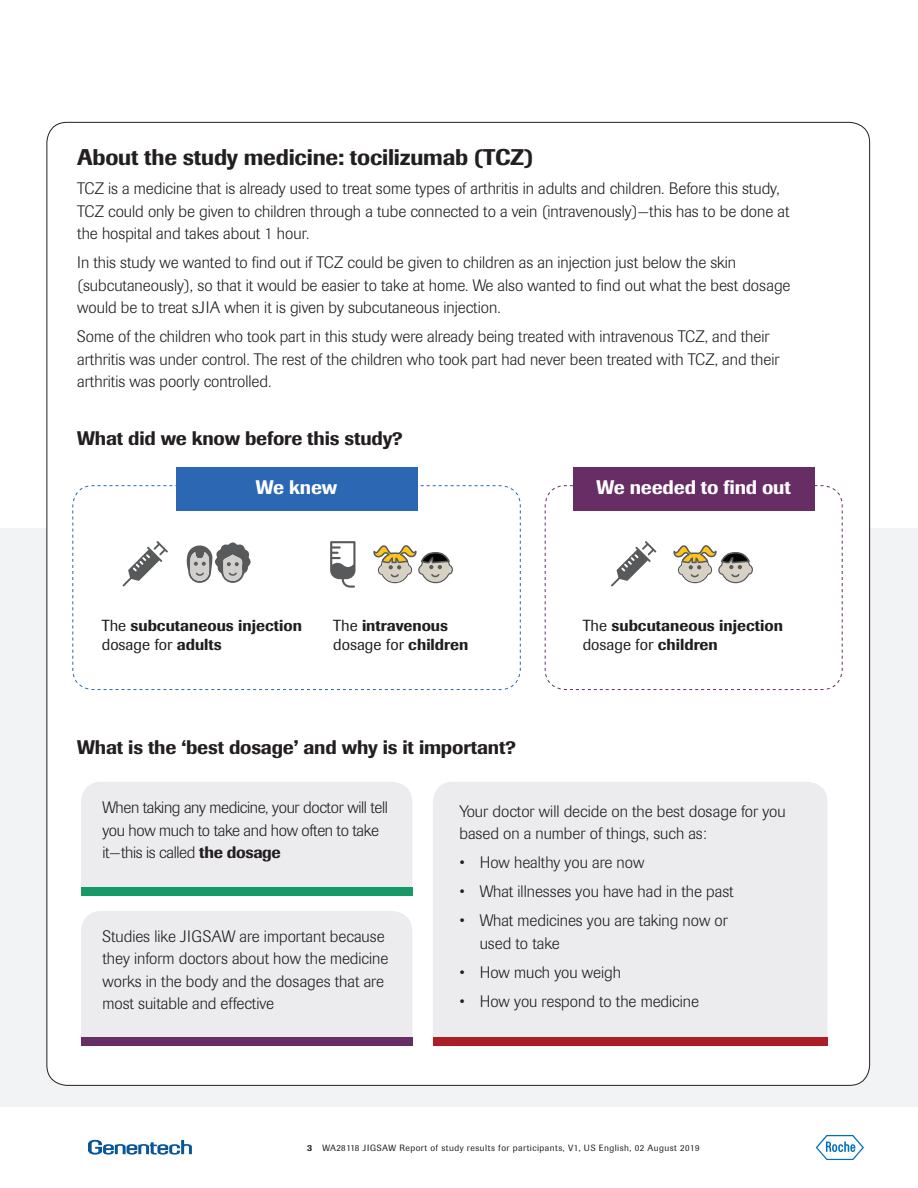
<style>
.page{position:relative;width:918px;height:1188px;background:#fff}
.page>*{position:absolute;margin:0;border:0;box-sizing:border-box;transform-origin:0 0}
.t1{font:500 22.5px "Imago";letter-spacing:-.01em;color:#231f20}
.t2{font:500 19.5px "Imago";letter-spacing:-.01em;color:#231f20}
.t3{font:500 19.5px "Imago";letter-spacing:-.01em;color:#fff}
.t4{font:300 16.5px/22.5px "Imago";color:#231f20}
.t5{font:300 16.5px/22.5px "Imago";letter-spacing:-.02em;color:#231f20}
.t6{font:500 15.9px/19px "Imago";color:#201d1e}
.t7{font:9px "Imago";letter-spacing:.05em;color:#231f20}
.s1{font-weight:400}
.s2{font-weight:500}
</style>
<div class="page">
<div style="left:0;top:528px;width:918px;height:579px;background:#f2f3f4"></div>
<div style="left:47px;top:122px;width:823px;height:963px;background:#fff;border-radius:20px"></div>
<svg style="left:88px;top:1140px;width:104px;height:15px"></svg>
<svg style="left:816px;top:1135px;width:48px;height:25px"></svg>
<svg style="left:544px;top:485px;width:299px;height:205px"></svg>
<svg style="left:72px;top:485px;width:449px;height:205px"></svg>
<div style="left:176px;top:468px;width:242px;height:43px;background:#2b67b2"></div>
<div style="left:573px;top:468px;width:242px;height:43px;background:#672e65"></div>
<div style="left:81px;top:782px;width:331px;height:106px;background:#ececee"></div>
<div style="left:81px;top:911px;width:331px;height:127px;background:#ececee"></div>
<div style="left:433px;top:782px;width:395px;height:256px;background:#ececee"></div>
<div style="left:81px;top:888px;width:331px;height:8px;background:#159966"></div>
<div style="left:433px;top:1038px;width:395px;height:8px;background:#ab1e25"></div>
<div style="left:81px;top:1038px;width:331px;height:8px;background:#672e65"></div>
<svg style="left:122px;top:541px;width:46px;height:45px"></svg>
<svg style="left:373px;top:545px;width:80px;height:38px"></svg>
<svg style="left:186px;top:542px;width:65px;height:41px"></svg>
<svg style="left:330px;top:541px;width:26px;height:47px"></svg>
<svg style="left:673px;top:545px;width:80px;height:38px"></svg>
<svg style="left:611px;top:541px;width:45px;height:45px"></svg>
<h1 class="t1" style="left:77px;top:143px;width:458px">About the study medicine: tocilizumab (TCZ)</h1>
<p class="t4" style="left:77px;top:178px;width:714px">TCZ is a medicine that is already used to treat some types of arthritis in adults and children. Before this study,<br>TCZ could only be given to children through a tube connected to a vein (intravenously)—this has to be done at the hospital and takes about 1 hour.</p>
<p class="t4" style="left:77px;top:252px;width:715px">In this study we wanted to find out if TCZ could be given to children as an injection just below the skin (subcutaneously), so that it would be easier to take at home. We also wanted to find out what the best dosage would be to treat sJIA when it is given by subcutaneous injection.</p>
<p class="t4" style="left:77px;top:326px;width:704px">Some of the children who took part in this study were already being treated with intravenous TCZ, and their arthritis was under control. The rest of the children who took part had never been treated with TCZ, and their arthritis was poorly controlled.</p>
<p class="t2" style="left:77px;top:426px;width:327px">What did we know before this study?</p>
<p class="t3" style="left:256px;top:475px;width:83px">We knew</p>
<p class="t3" style="left:596px;top:475px;width:196px">We needed to find out</p>
<p class="t6" style="left:87px;top:616px;width:202px"><span class="s1">The</span> subcutaneous injection <span class="s1">dosage for</span> adults</p>
<p class="t6" style="left:583px;top:616px;width:202px"><span class="s1">The</span> subcutaneous injection <span class="s1">dosage for</span> children</p>
<p class="t6" style="left:102px;top:616px;width:202px"><span class="s1">The</span> subcutaneous injection <span class="s1">dosage for</span> adults</p>
<p class="t6" style="left:598px;top:616px;width:202px"><span class="s1">The</span> subcutaneous injection <span class="s1">dosage for</span> children</p>
<p class="t6" style="left:318px;top:616px;width:137px"><span class="s1">The</span> intravenous <span class="s1">dosage for</span> children</p>
<p class="t6" style="left:333px;top:616px;width:137px"><span class="s1">The</span> intravenous <span class="s1">dosage for</span> children</p>
<p class="t2" style="left:77px;top:734px;width:440px">What is the ‘best dosage’ and why is it important?</p>
<p class="t5" style="left:102px;top:797px;width:287px">When taking any medicine, your doctor will tell you how much to take and how often to take it—this is called <span class="s2">the dosage</span></p>
<p class="t4" style="left:460px;top:800px;width:328px">Your doctor will decide on the best dosage for you based on a number of things, such as:</p>
<p class="t4" style="left:460px;top:852px;width:186px">• How healthy you are now</p>
<p class="t4" style="left:460px;top:881px;width:276px">• What illnesses you have had in the past</p>
<p class="t4" style="left:480px;top:910px;width:250px;text-indent:-20px">• What medicines you are taking now or used to take</p>
<p class="t4" style="left:460px;top:961px;width:163px">• How much you weigh</p>
<p class="t4" style="left:460px;top:990px;width:241px">• How you respond to the medicine</p>
<p class="t4" style="left:102px;top:925px;width:288px">Studies like JIGSAW are important because they inform doctors about how the medicine works in the body and the dosages that are most suitable and effective</p>
<p class="t7" style="left:307px;top:1143px;width:394px"><span class="s2">3</span> WA28118 JIGSAW Report of study results for participants, V1, US English, 02 August 2019</p>
</div>
